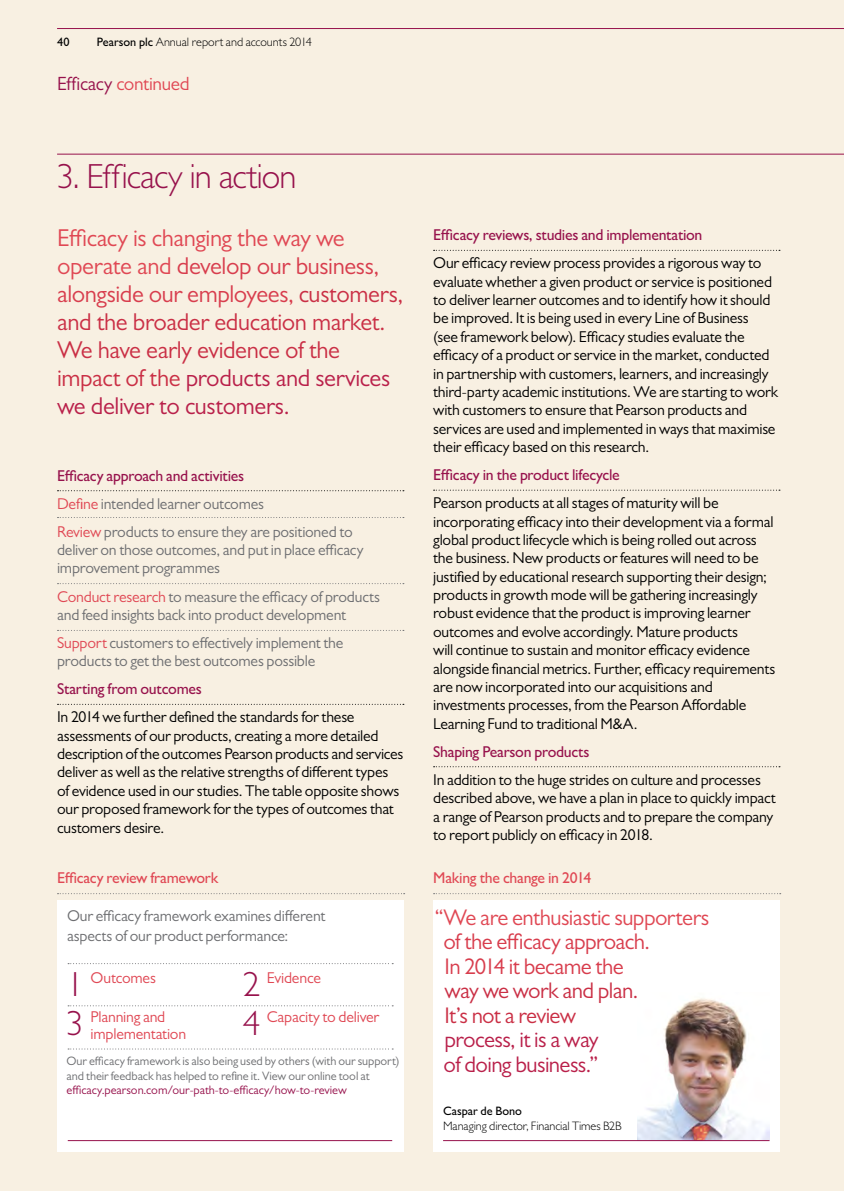
<style>
.page{position:relative;width:844px;height:1191px;background:#fff}
.page>*{position:absolute;margin:0;border:0;box-sizing:border-box;transform-origin:0 0}
.t1{font:300 35px "Gill Sans MT Pro";letter-spacing:-.03em;color:#97124c}
.t2{font:24.5px/28px "Gill Sans MT Pro";letter-spacing:-.015em;color:#ca2f45}
.t3{font:22.75px/24.5px "Gill Sans MT Pro";letter-spacing:-.025em;color:#d83d4d}
.t4{font:22.75px/24.5px "Gill Sans MT Pro";letter-spacing:-.03em;color:#b9204a}
.t5{font:22.75px/24.5px "Gill Sans MT Pro";letter-spacing:-.025em;color:#ca2f45}
.t6{font:22.75px "Gill Sans MT Pro";letter-spacing:-.025em;color:#e04854}
.t7{font:19.25px "Gill Sans MT Pro";letter-spacing:-.015em;color:#e04854}
.t8{font:15.75px/18.4px "Gill Sans MT Pro";letter-spacing:-.015em;color:#000}
.t9{font:15.75px/18.4px "Gill Sans MT Pro";letter-spacing:-.015em;color:#6d6e71}
.t10{font:500 15.75px "Gill Sans MT Pro";letter-spacing:-.02em;color:#97124c}
.t11{font:15.75px/17.5px "Gill Sans MT Pro";letter-spacing:-.015em;color:#e04854}
.t12{font:500 15.75px "Gill Sans MT Pro";letter-spacing:-.02em;color:#e04854}
.t13{font:12.25px/14.9px "Gill Sans MT Pro";letter-spacing:-.005em;color:#6d6e71}
.t14{font:300 12.25px "Gill Sans MT Pro";letter-spacing:-.005em;color:#000}
.t15{font:12.25px "Gill Sans MT Pro";letter-spacing:-.005em;color:#97124c}
.t16{font:500 12.25px "Gill Sans MT Pro";letter-spacing:-.005em;color:#000}
.s1{font-weight:500}
.s2{color:#97124c}
.s3{color:#e04854}
.s4{color:#d83d4d}
.s5{color:#b9204a}
.s6{font-weight:500;color:#97124c}
</style>
<div class="page">
<div style="left:0;top:0;width:843px;height:1191px;background:#f8f0e2"></div>
<svg style="left:57px;top:490px;width:347px;height:1px"></svg>
<svg style="left:57px;top:704px;width:347px;height:1px"></svg>
<div style="left:57px;top:900px;width:346px;height:251px;background:#fff"></div>
<div style="left:433px;top:900px;width:346px;height:251px;background:#fff"></div>
<svg style="left:57px;top:893px;width:347px;height:1px"></svg>
<svg style="left:433px;top:893px;width:347px;height:1px"></svg>
<svg style="left:57px;top:517px;width:347px;height:1px"></svg>
<svg style="left:57px;top:583px;width:347px;height:1px"></svg>
<svg style="left:57px;top:630px;width:347px;height:1px"></svg>
<svg style="left:433px;top:250px;width:346px;height:1px"></svg>
<svg style="left:433px;top:490px;width:346px;height:1px"></svg>
<svg style="left:433px;top:766px;width:346px;height:1px"></svg>
<hr style="left:57px;top:154px;width:786px;height:1px;background:#97124c">
<hr style="left:68px;top:1140px;width:324px;height:1px;background:#97124c">
<svg style="left:68px;top:963px;width:325px;height:1px"></svg>
<svg style="left:68px;top:1005px;width:325px;height:1px"></svg>
<svg style="left:68px;top:1048px;width:325px;height:1px"></svg>
<img style="left:637px;top:998px;width:132px;height:142px">
<hr style="left:443px;top:1140px;width:326px;height:1px;background:#97124c">
<hr style="left:57px;top:28px;width:786px;height:1px;background:#97124c">
<p class="t16" style="left:57px;top:34px;width:14px">40</p>
<p class="t14" style="left:97px;top:34px;width:217px"><span class="s1">Pearson plc</span> Annual report and accounts 2014</p>
<p class="t7" style="left:57px;top:72px;width:134px"><span class="s2">Efficacy</span> continued</p>
<h1 class="t1" style="left:57px;top:155px;width:241px">3. Efficacy in action</h1>
<h2 class="t2" style="left:57px;top:224px;width:347px"><span class="s3">Efficacy is changing the way we operate and</span> <span class="s4">develop our business, alongside our employees,</span> customers, and the broader education market.<br>We have early evidence of the impact of the <span class="s5">products and services we deliver to customers.</span></h2>
<p class="t10" style="left:433px;top:226px;width:271px">Efficacy reviews, studies and implementation</p>
<p class="t8" style="left:433px;top:254px;width:346px">Our efficacy review process provides a rigorous way to evaluate whether a given product or service is positioned to deliver learner outcomes and to identify how it should be improved. It is being used in every Line of Business<br>(see framework below). Efficacy studies evaluate the efficacy of a product or service in the market, conducted in partnership with customers, learners, and increasingly third-party academic institutions. We are starting to work with customers to ensure that Pearson products and services are used and implemented in ways that maximise their efficacy based on this research.</p>
<p class="t10" style="left:433px;top:465px;width:188px">Efficacy in the product lifecycle</p>
<p class="t8" style="left:433px;top:493px;width:343px">Pearson products at all stages of maturity will be incorporating efficacy into their development via a formal global product lifecycle which is being rolled out across the business. New products or features will need to be justified by educational research supporting their design; products in growth mode will be gathering increasingly robust evidence that the product is improving learner outcomes and evolve accordingly. Mature products<br>will continue to sustain and monitor efficacy evidence alongside financial metrics. Further, efficacy requirements are now incorporated into our acquisitions and investments processes, from the Pearson Affordable Learning Fund to traditional M&amp;A.</p>
<p class="t10" style="left:433px;top:742px;width:158px">Shaping Pearson products</p>
<p class="t8" style="left:433px;top:770px;width:344px">In addition to the huge strides on culture and processes described above, we have a plan in place to quickly impact a range of Pearson products and to prepare the company to report publicly on efficacy in 2018.</p>
<p class="t9" style="left:57px;top:461px;width:297px;line-height:28px"><span class="s6">Efficacy approach and activities<br></span><span class="s3">Define</span> intended learner outcomes<br><span class="s3">Review</span> products to ensure they are positioned to</p>
<p class="t9" style="left:57px;top:540px;width:308px">deliver on those outcomes, and put in place efficacy improvement programmes</p>
<p class="t9" style="left:57px;top:587px;width:324px"><span class="s3">Conduct research</span> to measure the efficacy of products and feed insights back into product development</p>
<p class="t9" style="left:57px;top:633px;width:288px"><span class="s3">Support</span> customers to effectively implement the products to get the best outcomes possible</p>
<p class="t10" style="left:57px;top:679px;width:146px">Starting from outcomes</p>
<p class="t8" style="left:57px;top:707px;width:348px">In 2014 we further defined the standards for these assessments of our products, creating a more detailed description of the outcomes Pearson products and services deliver as well as the relative strengths of different types of evidence used in our studies. The table opposite shows our proposed framework for the types of outcomes that customers desire.</p>
<p class="t12" style="left:57px;top:868px;width:163px">Efficacy review framework</p>
<p class="t12" style="left:433px;top:868px;width:160px">M aking the change in 2014</p>
<p class="t9" style="left:67px;top:906px;width:260px;line-height:19.2px">Our efficacy framework examines different aspects of our product performance:</p>
<p class="t11" style="left:91px;top:968px;width:67px">Outcomes</p>
<p class="t11" style="left:267px;top:968px;width:56px">Evidence</p>
<p class="t11" style="left:91px;top:1007px;width:97px">Planning and implementation</p>
<p class="t11" style="left:267px;top:1007px;width:114px">Capacity to deliver</p>
<h1 class="t1" style="left:66px;top:963px;width:19px">1</h1>
<h1 class="t1" style="left:243px;top:963px;width:19px">2</h1>
<h1 class="t1" style="left:66px;top:1002px;width:19px">3</h1>
<h1 class="t1" style="left:243px;top:1002px;width:19px">4</h1>
<p class="t13" style="left:66px;top:1053px;width:334px">Our efficacy framework is also being used by others (with our support) and their feedback has helped to refine it. View our online tool at</p>
<p class="t15" style="left:66px;top:1083px;width:282px">efficacy.pearson.com/our-path-to-efficacy/how-to-review</p>
<h3 class="t6" style="left:434px;top:903px;width:276px">“We are enthusiastic supporters</h3>
<h3 class="t3" style="left:443px;top:929px;width:208px">of the efficacy approach.<br>In 2014 it became the</h3>
<h3 class="t5" style="left:444px;top:978px;width:195px">way we work and plan.<br>It’s not a review</h3>
<h3 class="t4" style="left:443px;top:1027px;width:157px">process, it is a way of doing business.”</h3>
<p class="t16" style="left:443px;top:1103px;width:80px">Caspar de Bono</p>
<p class="t14" style="left:443px;top:1118px;width:180px">Managing director, Financial Times B2B</p>
</div>
